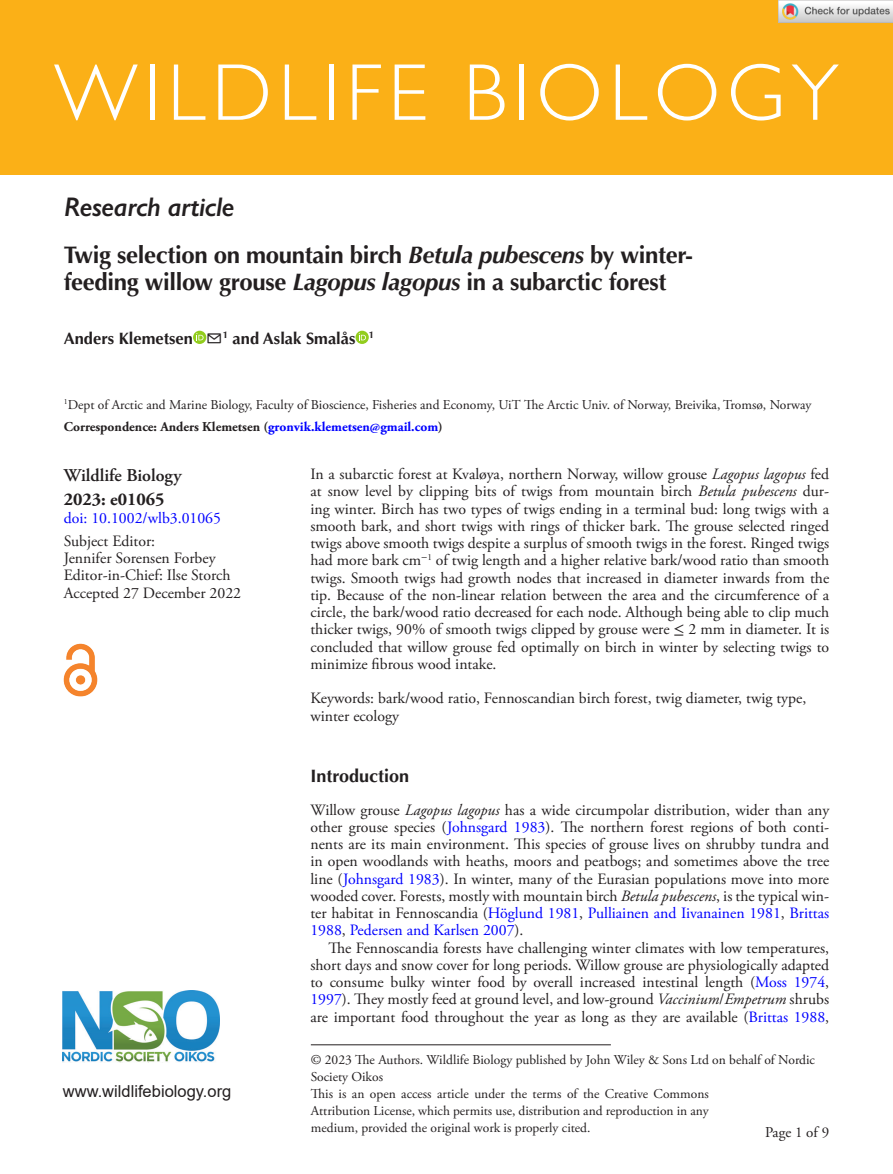
<style>
.page{position:relative;width:893px;height:1174px;background:#fff}
.page>*{position:absolute;margin:0;border:0;box-sizing:border-box;transform-origin:0 0}
.JAB_Title{font:300 81px "Gill Sans Std";letter-spacing:.08em;color:#fff}
.AT_TYPE{font:italic 600 27px "Gill Sans";letter-spacing:-.015em;color:#231f20}
.CT{font:700 24px/27px "Optima LT Std";letter-spacing:-.015em;color:#231f20}
.t1{font:600 18px "Adobe Garamond Pro";color:#231f20}
.t2{font:700 18px "Optima LT Std";color:#231f20}
.Corres{font:700 18px "Adobe Garamond Pro";color:#231f20}
.AU{font:700 16.5px "Optima LT Std";color:#231f20}
.t3{font:16.5px "Arial";color:#231f20}
.ABS_TXT{font:15.75px/17.2px "Adobe Garamond Pro";color:#231f20}
.TXT_Open{font:15.75px/17.2px "Adobe Garamond Pro";color:#231f20;text-align:justify}
.TXI{font:15.75px/17.2px "Adobe Garamond Pro";color:#231f20;text-align:justify}
.Keywords{font:15.75px/17.2px "Adobe Garamond Pro";color:#231f20}
.Doi_No{font:15.75px "Adobe Garamond Pro";color:#00f}
.t4{font:15px "Adobe Garamond Pro";color:#231f20}
.Address{font:13.5px/16.8px "Adobe Garamond Pro";color:#231f20;text-align:justify}
.FM_Note{font:13.5px/17px "Adobe Garamond Pro";color:#231f20}
.Corres-2{font:700 13.5px "Adobe Garamond Pro";color:#231f20}
.s1{font-style:italic}
.s2{color:#00f}
.s3{font-family:"STIX General"}
</style>
<div class="page">
<img style="left:63px;top:990px;width:156px;height:72px">
<hr style="left:311px;top:1044px;width:300px;height:1px;background:#231f20">
<img style="left:64px;top:644px;width:34px;height:53px">
<div style="left:0;top:0;width:893px;height:175px;background:#fbb017"></div>
<svg style="left:193px;top:331px;width:13px;height:13px"></svg>
<svg style="left:196px;top:333px;width:8px;height:7px"></svg>
<svg style="left:355px;top:331px;width:14px;height:13px"></svg>
<svg style="left:359px;top:333px;width:7px;height:7px"></svg>
<img style="left:779px;top:0;width:114px;height:23px">
<p class="JAB_Title" style="left:54px;top:47px;width:786px">WILDLIFE BIOLOGY</p>
<p class="AT_TYPE" style="left:64px;top:191px;width:172px">Research article</p>
<p class="CT" style="left:64px;top:242px;width:631px">Twig selection on mountain birch <span class="s1">Betula pubescens</span> by winter&shy;feeding willow grouse <span class="s1">Lagopus lagopus</span> in a subarctic forest</p>
<p class="AU" style="left:64px;top:329px;width:312px">Anders Klemetsen ✉<sup>1</sup> and Aslak Smalås <sup>1</sup></p>
<p class="Address" style="left:64px;top:396px;width:749px"><sup>1</sup>Dept of Arctic and Marine Biology, Faculty of Bioscience, Fisheries and Economy, UiT The Arctic Univ. of Norway, Breivika, Tromsø, Norway</p>
<p class="Corres-2" style="left:64px;top:419px;width:381px">Correspondence: Anders Klemetsen (<span class="s2">gronvik.klemetsen@gmail.com</span>)</p>
<p class="t1" style="left:64px;top:465px;width:119px">Wildlife Biology</p>
<p class="Corres" style="left:64px;top:488px;width:102px">2023: e01065</p>
<p class="Doi_No" style="left:64px;top:508px;width:159px">doi: 10.1002/wlb3.01065</p>
<p class="ABS_TXT" style="left:64px;top:533px;width:153px">Subject Editor:<br>Jennifer Sorensen Forbey</p>
<p class="ABS_TXT" style="left:64px;top:567px;width:168px">Editor-in-Chief: Ilse Storch</p>
<p class="ABS_TXT" style="left:64px;top:584px;width:179px">Accepted 27 December 2022</p>
<p class="t3" style="left:63px;top:1079px;width:170px">www.wildlifebiology.org</p>
<p class="ABS_TXT" style="left:310px;top:466px;width:520px;text-align:justify">In a subarctic forest at Kvaløya, northern Norway, willow grouse <span class="s1">Lagopus lagopus</span> fed at snow level by clipping bits of twigs from mountain birch <span class="s1">Betula pubescens</span> dur&shy;ing winter. Birch has two types of twigs ending in a terminal bud: long twigs with a smooth bark, and short twigs with rings of thicker bark. The grouse selected ringed twigs above smooth twigs despite a surplus of smooth twigs in the forest. Ringed twigs had more bark cm<sup>−</sup><sup>1</sup> of twig length and a higher relative bark/wood ratio than smooth twigs. Smooth twigs had growth nodes that increased in diameter inwards from the tip. Because of the non-linear relation between the area and the circumference of a circle, the bark/wood ratio decreased for each node. Although being able to clip much thicker twigs, 90% of smooth twigs clipped by grouse were <span class="s3">≤</span> 2 mm in diameter. It is concluded that willow grouse fed optimally on birch in winter by selecting twigs to minimize fibrous wood intake.</p>
<p class="Keywords" style="left:310px;top:690px;width:497px">Keywords: bark/wood ratio, Fennoscandian birch forest, twig diameter, twig type, winter ecology</p>
<h1 class="t2" style="left:310px;top:765px;width:100px">Introduction</h1>
<p class="TXT_Open" style="left:310px;top:801px;width:520px">Willow grouse <span class="s1">Lagopus lagopus</span> has a wide circumpolar distribution, wider than any other grouse species (<span class="s2">Johnsgard 1983</span>). The northern forest regions of both conti&shy;nents are its main environment. This species of grouse lives on shrubby tundra and in open woodlands with heaths, moors and peatbogs; and sometimes above the tree line (<span class="s2">Johnsgard 1983</span>). In winter, many of the Eurasian populations move into more wooded cover. Forests, mostly with mountain birch <span class="s1">Betula pubescens</span>, is the typical win&shy;ter habitat in Fennoscandia (<span class="s2">Höglund 1981</span>, <span class="s2">Pulliainen and Iivanainen 1981</span>, <span class="s2">Brittas 1988</span>, <span class="s2">Pedersen and Karlsen 2007</span>).</p>
<p class="TXI" style="left:310px;top:939px;width:520px;text-indent:18px">The Fennoscandia forests have challenging winter climates with low temperatures, short days and snow cover for long periods. Willow grouse are physiologically adapted to consume bulky winter food by overall increased intestinal length (<span class="s2">Moss 1974</span>, <span class="s2">1997</span>). They mostly feed at ground level, and low-ground <span class="s1">Vaccinium</span>/<span class="s1">Empetrum</span> shrubs are important food throughout the year as long as they are available (<span class="s2">Brittas 1988</span>,</p>
<p class="FM_Note" style="left:311px;top:1052px;width:506px">© 2023 The Authors. Wildlife Biology published by John Wiley &amp; Sons Ltd on behalf of Nordic<br>Society Oikos</p>
<p class="Address" style="left:311px;top:1086px;width:399px">This is an open access article under the terms of the Creative Commons Attribution License, which permits use, distribution and reproduction in any medium, provided the original work is properly cited.</p>
<p class="t4" style="left:765px;top:1123px;width:66px">Page 1 of 9</p>
</div>
